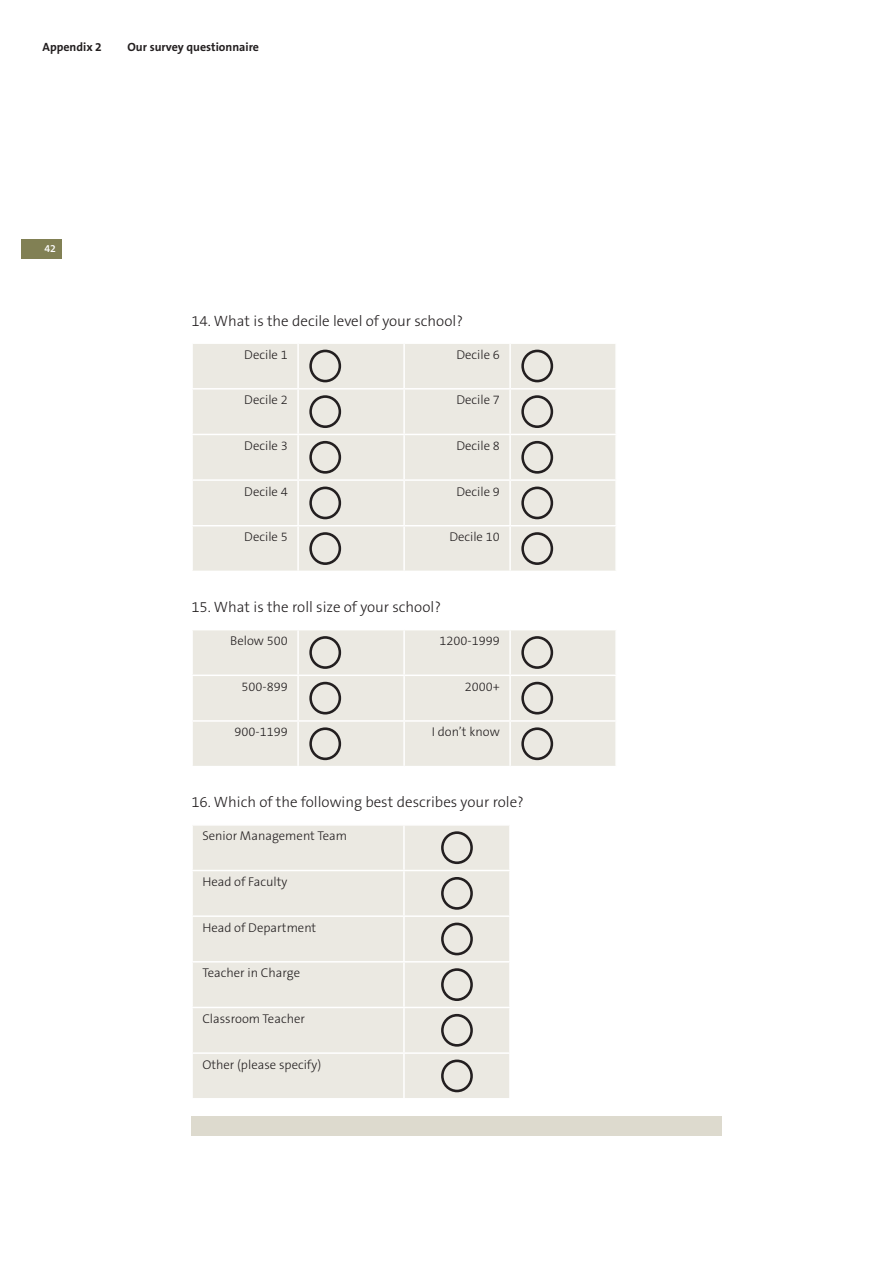
<style>
.page{position:relative;width:893px;height:1263px;background:#fff}
.page>*{position:absolute;margin:0;border:0;box-sizing:border-box;transform-origin:0 0}
.t1{font:300 15px "The Sans OT3";color:#231f20}
.t2{font:300 12.75px "The Sans OT3";color:#231f20}
.t3{font:700 12px "The Sans OT7";color:#231f20}
.t4{font:600 10.5px "The Sans OT6";color:#fff}
</style>
<div class="page">
<div style="left:21px;top:239px;width:41px;height:19px;background:#818054"></div>
<div style="left:193px;top:344px;width:422px;height:227px;background:#ebe9e2"></div>
<hr style="left:297px;top:344px;width:2px;height:44px;background:#fff">
<hr style="left:403px;top:344px;width:2px;height:44px;background:#fff">
<hr style="left:509px;top:344px;width:2px;height:44px;background:#fff">
<hr style="left:191px;top:388px;width:107px;height:1px;background:#fff">
<hr style="left:298px;top:388px;width:106px;height:1px;background:#fff">
<hr style="left:297px;top:389px;width:2px;height:45px;background:#fff">
<hr style="left:404px;top:388px;width:106px;height:1px;background:#fff">
<hr style="left:403px;top:389px;width:2px;height:45px;background:#fff">
<hr style="left:510px;top:388px;width:107px;height:1px;background:#fff">
<hr style="left:509px;top:389px;width:2px;height:45px;background:#fff">
<hr style="left:191px;top:434px;width:107px;height:1px;background:#fff">
<hr style="left:298px;top:434px;width:106px;height:1px;background:#fff">
<hr style="left:297px;top:435px;width:2px;height:44px;background:#fff">
<hr style="left:404px;top:434px;width:106px;height:1px;background:#fff">
<hr style="left:403px;top:435px;width:2px;height:44px;background:#fff">
<hr style="left:510px;top:434px;width:107px;height:1px;background:#fff">
<hr style="left:509px;top:435px;width:2px;height:44px;background:#fff">
<hr style="left:191px;top:479px;width:107px;height:2px;background:#fff">
<hr style="left:298px;top:479px;width:106px;height:2px;background:#fff">
<hr style="left:297px;top:481px;width:2px;height:44px;background:#fff">
<hr style="left:404px;top:479px;width:106px;height:2px;background:#fff">
<hr style="left:403px;top:481px;width:2px;height:44px;background:#fff">
<hr style="left:510px;top:479px;width:107px;height:2px;background:#fff">
<hr style="left:509px;top:481px;width:2px;height:44px;background:#fff">
<hr style="left:191px;top:525px;width:107px;height:1px;background:#fff">
<hr style="left:298px;top:525px;width:106px;height:1px;background:#fff">
<hr style="left:297px;top:526px;width:2px;height:45px;background:#fff">
<hr style="left:404px;top:525px;width:106px;height:1px;background:#fff">
<hr style="left:403px;top:526px;width:2px;height:45px;background:#fff">
<hr style="left:510px;top:525px;width:107px;height:1px;background:#fff">
<hr style="left:509px;top:526px;width:2px;height:45px;background:#fff">
<div style="left:309px;top:350px;width:32px;height:32px;border:3px solid #231f20;border-radius:50%"></div>
<div style="left:521px;top:350px;width:32px;height:32px;border:3px solid #231f20;border-radius:50%"></div>
<div style="left:309px;top:395px;width:32px;height:33px;border:3px solid #231f20;border-radius:50%"></div>
<div style="left:521px;top:395px;width:32px;height:33px;border:3px solid #231f20;border-radius:50%"></div>
<div style="left:309px;top:441px;width:32px;height:33px;border:3px solid #231f20;border-radius:50%"></div>
<div style="left:521px;top:441px;width:32px;height:33px;border:3px solid #231f20;border-radius:50%"></div>
<div style="left:309px;top:487px;width:32px;height:32px;border:3px solid #231f20;border-radius:50%"></div>
<div style="left:521px;top:487px;width:32px;height:32px;border:3px solid #231f20;border-radius:50%"></div>
<div style="left:309px;top:532px;width:32px;height:33px;border:3px solid #231f20;border-radius:50%"></div>
<div style="left:521px;top:532px;width:32px;height:33px;border:3px solid #231f20;border-radius:50%"></div>
<div style="left:193px;top:630px;width:422px;height:136px;background:#ebe9e2"></div>
<hr style="left:297px;top:630px;width:2px;height:44px;background:#fff">
<hr style="left:403px;top:630px;width:2px;height:44px;background:#fff">
<hr style="left:509px;top:630px;width:2px;height:44px;background:#fff">
<hr style="left:191px;top:674px;width:107px;height:2px;background:#fff">
<hr style="left:298px;top:674px;width:106px;height:2px;background:#fff">
<hr style="left:297px;top:676px;width:2px;height:44px;background:#fff">
<hr style="left:404px;top:674px;width:106px;height:2px;background:#fff">
<hr style="left:403px;top:676px;width:2px;height:44px;background:#fff">
<hr style="left:510px;top:674px;width:107px;height:2px;background:#fff">
<hr style="left:509px;top:676px;width:2px;height:44px;background:#fff">
<hr style="left:191px;top:720px;width:107px;height:2px;background:#fff">
<hr style="left:298px;top:720px;width:106px;height:2px;background:#fff">
<hr style="left:297px;top:722px;width:2px;height:44px;background:#fff">
<hr style="left:404px;top:720px;width:106px;height:2px;background:#fff">
<hr style="left:403px;top:722px;width:2px;height:44px;background:#fff">
<hr style="left:510px;top:720px;width:107px;height:2px;background:#fff">
<hr style="left:509px;top:722px;width:2px;height:44px;background:#fff">
<div style="left:309px;top:636px;width:32px;height:33px;border:3px solid #231f20;border-radius:50%"></div>
<div style="left:521px;top:636px;width:32px;height:33px;border:3px solid #231f20;border-radius:50%"></div>
<div style="left:309px;top:682px;width:32px;height:32px;border:3px solid #231f20;border-radius:50%"></div>
<div style="left:521px;top:682px;width:32px;height:32px;border:3px solid #231f20;border-radius:50%"></div>
<div style="left:309px;top:727px;width:32px;height:33px;border:3px solid #231f20;border-radius:50%"></div>
<div style="left:521px;top:727px;width:32px;height:33px;border:3px solid #231f20;border-radius:50%"></div>
<div style="left:193px;top:825px;width:316px;height:273px;background:#ebe9e2"></div>
<hr style="left:403px;top:825px;width:2px;height:45px;background:#fff">
<hr style="left:191px;top:870px;width:213px;height:1px;background:#fff">
<hr style="left:404px;top:870px;width:107px;height:1px;background:#fff">
<hr style="left:403px;top:871px;width:2px;height:44px;background:#fff">
<hr style="left:191px;top:915px;width:213px;height:2px;background:#fff">
<hr style="left:404px;top:915px;width:107px;height:2px;background:#fff">
<hr style="left:403px;top:917px;width:2px;height:44px;background:#fff">
<hr style="left:191px;top:961px;width:213px;height:1px;background:#fff">
<hr style="left:404px;top:961px;width:107px;height:1px;background:#fff">
<hr style="left:403px;top:962px;width:2px;height:45px;background:#fff">
<hr style="left:191px;top:1007px;width:213px;height:1px;background:#fff">
<hr style="left:404px;top:1007px;width:107px;height:1px;background:#fff">
<hr style="left:403px;top:1008px;width:2px;height:44px;background:#fff">
<hr style="left:191px;top:1052px;width:213px;height:2px;background:#fff">
<hr style="left:404px;top:1052px;width:107px;height:2px;background:#fff">
<hr style="left:403px;top:1054px;width:2px;height:44px;background:#fff">
<div style="left:441px;top:831px;width:32px;height:33px;border:3px solid #231f20;border-radius:50%"></div>
<div style="left:441px;top:877px;width:32px;height:33px;border:3px solid #231f20;border-radius:50%"></div>
<div style="left:441px;top:922px;width:32px;height:33px;border:3px solid #231f20;border-radius:50%"></div>
<div style="left:441px;top:968px;width:32px;height:33px;border:3px solid #231f20;border-radius:50%"></div>
<div style="left:441px;top:1014px;width:32px;height:32px;border:3px solid #231f20;border-radius:50%"></div>
<div style="left:441px;top:1059px;width:32px;height:33px;border:3px solid #231f20;border-radius:50%"></div>
<div style="left:191px;top:1116px;width:530px;height:20px;background:#dddace"></div>
<p class="t3" style="left:42px;top:42px;width:61px">Appendix 2</p>
<p class="t3" style="left:128px;top:42px;width:133px">Our survey questionnaire</p>
<p class="t4" style="left:44px;top:244px;width:13px">42</p>
<p class="t1" style="left:191px;top:315px;width:273px">14. What is the decile level of your school?</p>
<p class="t2" style="left:244px;top:349px;width:45px">Decile 1</p>
<p class="t2" style="left:456px;top:349px;width:45px">Decile 6</p>
<p class="t2" style="left:244px;top:395px;width:45px">Decile 2</p>
<p class="t2" style="left:456px;top:395px;width:45px">Decile 7</p>
<p class="t2" style="left:244px;top:440px;width:45px">Decile 3</p>
<p class="t2" style="left:456px;top:440px;width:45px">Decile 8</p>
<p class="t2" style="left:244px;top:486px;width:45px">Decile 4</p>
<p class="t2" style="left:456px;top:486px;width:45px">Decile 9</p>
<p class="t2" style="left:244px;top:532px;width:45px">Decile 5</p>
<p class="t2" style="left:449px;top:532px;width:52px">Decile 10</p>
<p class="t1" style="left:191px;top:601px;width:251px">15. What is the roll size of your school?</p>
<p class="t2" style="left:230px;top:636px;width:59px">Below 500</p>
<p class="t2" style="left:440px;top:636px;width:62px">1200-1999</p>
<p class="t2" style="left:242px;top:681px;width:48px">500-899</p>
<p class="t2" style="left:465px;top:681px;width:37px">2000+</p>
<p class="t2" style="left:235px;top:727px;width:55px">900-1199</p>
<p class="t2" style="left:432px;top:727px;width:70px">I don’t know</p>
<p class="t1" style="left:191px;top:796px;width:334px">16. Which of the following best describes your role?</p>
<p class="t2" style="left:202px;top:831px;width:146px">Senior Management Team</p>
<p class="t2" style="left:202px;top:876px;width:87px">Head of Faculty</p>
<p class="t2" style="left:202px;top:922px;width:115px">Head of Department</p>
<p class="t2" style="left:202px;top:968px;width:99px">Teacher in Charge</p>
<p class="t2" style="left:202px;top:1013px;width:104px">Classroom Teacher</p>
<p class="t2" style="left:202px;top:1059px;width:120px">Other (please specify)</p>
</div>
